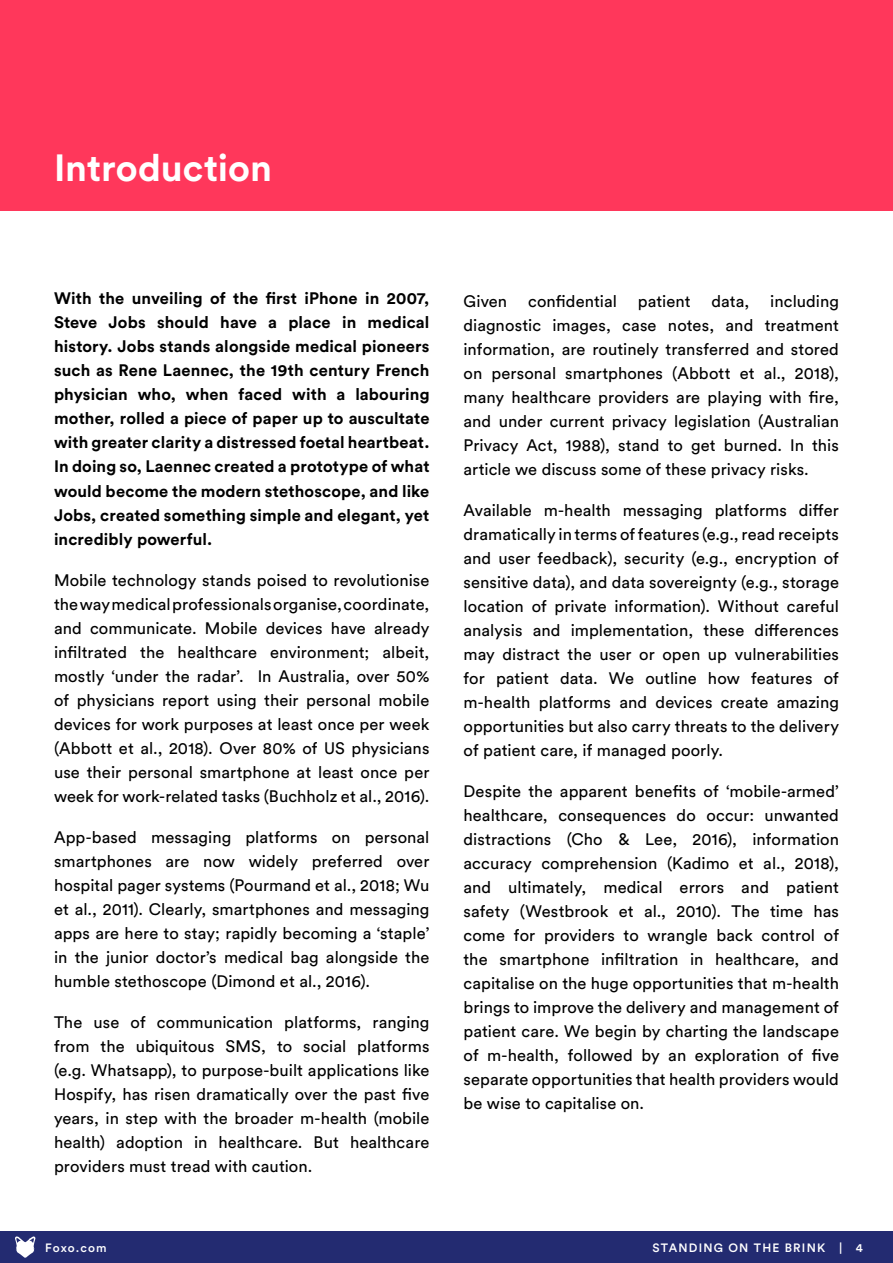
<style>
.page{position:relative;width:893px;height:1263px;background:#fff}
.page>*{position:absolute;margin:0;border:0;box-sizing:border-box;transform-origin:0 0}
.t1{font:700 37.5px "Circular Std";color:#fff}
.t2{font:16.5px/24px "Circular Std";letter-spacing:.005em;color:#000;text-align:justify}
.t3{font:700 16.5px/24px "Circular Std";letter-spacing:.01em;color:#000;text-align:justify}
.t4{font:500 12px "Circular Std";letter-spacing:.1em;color:#fff}
</style>
<div class="page">
<div style="left:0;top:1231px;width:893px;height:32px;background:#232b71"></div>
<svg style="left:15px;top:1236px;width:21px;height:22px"></svg>
<hr style="left:891px;top:1231px;width:2px;height:32px;background:#ff375b">
<div style="left:0;top:0;width:893px;height:210px;background:#ff375b"></div>
<h1 class="t1" style="left:54px;top:144px;width:219px">Introduction</h1>
<p class="t3" style="left:54px;top:286px;width:377px">With the unveiling of the first iPhone in 2007, Steve Jobs should have a place in medical history. Jobs stands alongside medical pioneers such as Rene Laennec, the 19th century French physician who, when faced with a labouring mother, rolled a piece of paper up to auscultate with greater clarity a distressed foetal heartbeat.<br>In doing so, Laennec created a prototype of what would become the modern stethoscope, and like Jobs, created something simple and elegant, yet incredibly powerful.</p>
<p class="t2" style="left:54px;top:567px;width:377px">Mobile technology stands poised to revolutionise the way medical professionals organise, coordinate, and communicate. Mobile devices have already infiltrated the healthcare environment; albeit, mostly ‘under the radar’. In Australia, over 50% of physicians report using their personal mobile devices for work purposes at least once per week (Abbott et al., 2018). Over 80% of US physicians use their personal smartphone at least once per week for work-related tasks (Buchholz et al., 2016).</p>
<p class="t2" style="left:54px;top:825px;width:377px">App-based messaging platforms on personal smartphones are now widely preferred over hospital pager systems (Pourmand et al., 2018; Wu et al., 2011). Clearly, smartphones and messaging apps are here to stay; rapidly becoming a ‘staple’ in the junior doctor’s medical bag alongside the humble stethoscope (Dimond et al., 2016).</p>
<p class="t2" style="left:54px;top:1010px;width:377px">The use of communication platforms, ranging from the ubiquitous SMS, to social platforms (e.g. Whatsapp), to purpose-built applications like Hospify, has risen dramatically over the past five years, in step with the broader m-health (mobile health) adoption in healthcare. But healthcare providers must tread with caution.</p>
<p class="t2" style="left:463px;top:289px;width:45px">Given</p>
<p class="t2" style="left:528px;top:289px;width:90px">confidential</p>
<p class="t2" style="left:638px;top:289px;width:54px">patient</p>
<p class="t2" style="left:711px;top:289px;width:39px">data,</p>
<p class="t2" style="left:463px;top:289px;width:377px;text-indent:307px">including diagnostic images, case notes, and treatment information, are routinely transferred and stored on personal smartphones (Abbott et al., 2018), many healthcare providers are playing with fire, and under current privacy legislation (Australian Privacy Act, 1988), stand to get burned. In this article we discuss some of these privacy risks.</p>
<p class="t2" style="left:463px;top:498px;width:377px">Available m-health messaging platforms differ dramatically in terms of features (e.g., read receipts and user feedback), security (e.g., encryption of sensitive data), and data sovereignty (e.g., storage location of private information). Without careful analysis and implementation, these differences may distract the user or open up vulnerabilities for patient data. We outline how features of m-health platforms and devices create amazing opportunities but also carry threats to the delivery of patient care, if managed poorly.</p>
<p class="t2" style="left:463px;top:779px;width:377px">Despite the apparent benefits of ‘mobile-armed’ healthcare, consequences do occur: unwanted distractions (Cho &amp; Lee, 2016), information accuracy comprehension (Kadimo et al., 2018), and ultimately, medical errors and patient safety (Westbrook et al., 2010). The time has come for providers to wrangle back control of the smartphone infiltration in healthcare, and capitalise on the huge opportunities that m-health brings to improve the delivery and management of patient care. We begin by charting the landscape of m-health, followed by an exploration of five separate opportunities that health providers would be wise to capitalise on.</p>
<p class="t4" style="left:45px;top:1240px;width:63px">Foxo.com</p>
<p class="t4" style="left:653px;top:1240px;width:212px">STANDING ON THE BRINK | 4</p>
</div>
